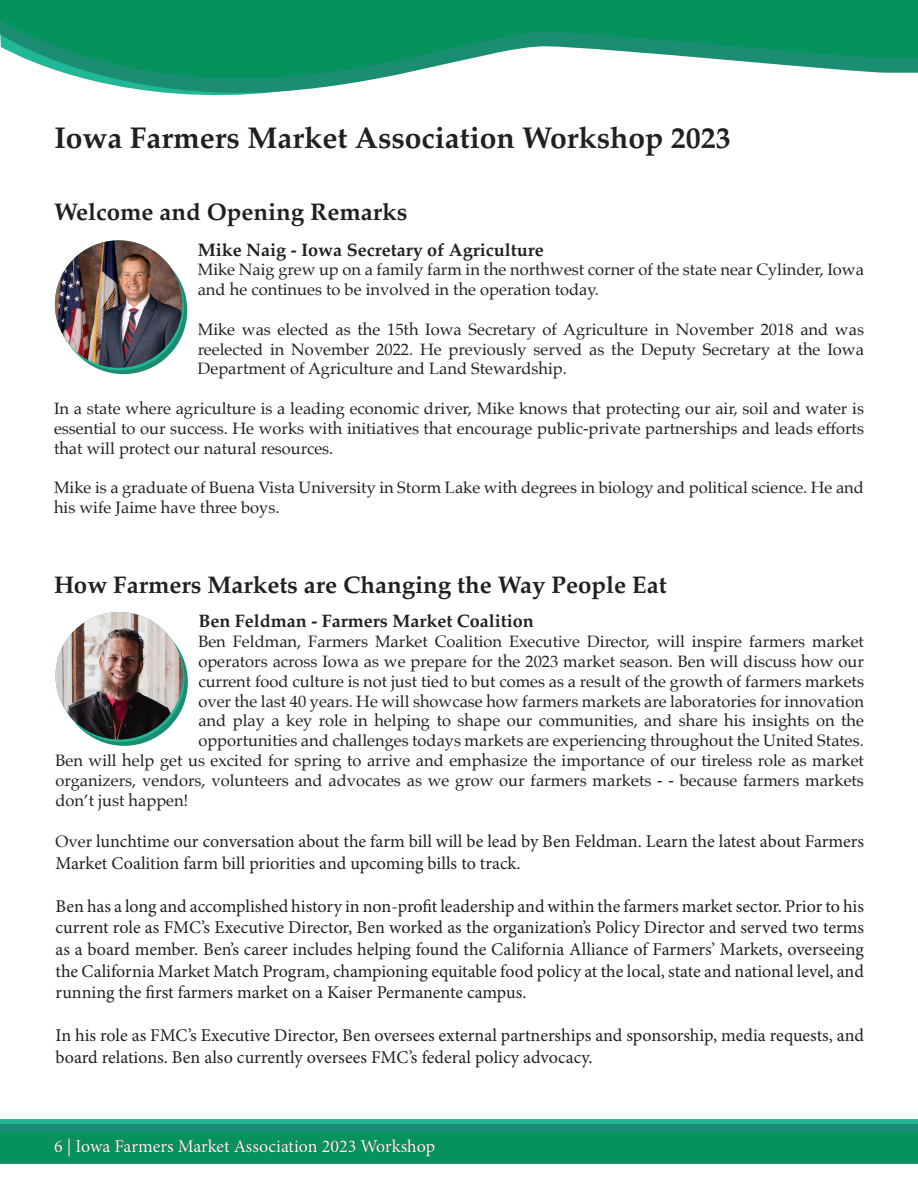
<style>
.page{position:relative;width:918px;height:1188px;background:#fff}
.page>*{position:absolute;margin:0;border:0;box-sizing:border-box;transform-origin:0 0}
.t1{font:700 30px "Palatino";color:#231f20}
.t2{font:700 24px "Palatino";color:#231f20}
.t3{font:18px/21.6px "Minion Pro";color:#231f20}
.t4{font:700 18px "Palatino";color:#231f20}
.t5{font:18px "Minion Pro";letter-spacing:-.005em;color:#fff}
.t6{font:16.5px/19.8px "Palatino";color:#231f20}
.s1{font-family:"Palatino";font-size:16.5px}
</style>
<div class="page">
<svg style="left:0;top:1119px;width:918px;height:6px;fill:#20b897"></svg>
<div style="left:0;top:1125px;width:918px;height:39px;background:#1a8d72"></div>
<div style="left:0;top:1133px;width:918px;height:29px;background:#05925d"></div>
<div style="left:60px;top:247px;width:127px;height:127px;background:#1a8d72;border-radius:50%"></div>
<svg style="left:56px;top:243px;width:128px;height:127px"></svg>
<img style="left:55px;top:240px;width:127px;height:128px;border-radius:64px">
<svg style="left:60px;top:618px;width:128px;height:128px"></svg>
<img style="left:56px;top:612px;width:127px;height:128px;border-radius:64px">
<svg style="left:99px;top:82px;width:259px;height:14px"></svg>
<svg style="left:0;top:0;width:918px;height:82px;fill:#05925d"></svg>
<p class="t1" style="left:54px;top:112px;width:678px">Iowa Farmers Market Association Workshop 2023</p>
<p class="t2" style="left:54px;top:191px;width:355px">Welcome and Opening Remarks</p>
<p class="t4" style="left:198px;top:234px;width:347px">Mike Naig - Iowa Secretary of Agriculture</p>
<p class="t6" style="left:198px;top:260px;width:668px">Mike Naig grew up on a family farm in the northwest corner of the state near Cylinder, Iowa and he continues to be involved in the operation today.</p>
<p class="t6" style="left:198px;top:319px;width:668px;text-align:justify">Mike was elected as the 15th Iowa Secretary of Agriculture in November 2018 and was reelected in November 2022. He previously served as the Deputy Secretary at the Iowa Department of Agriculture and Land Stewardship.</p>
<p class="t6" style="left:54px;top:398px;width:812px;text-align:justify">In a state where agriculture is a leading economic driver, Mike knows that protecting our air, soil and water is essential to our success. He works with initiatives that encourage public-private partnerships and leads efforts that will protect our natural resources.</p>
<p class="t6" style="left:54px;top:478px;width:812px">Mike is a graduate of Buena Vista University in Storm Lake with degrees in biology and political science. He and his wife Jaime have three boys.</p>
<p class="t2" style="left:54px;top:564px;width:614px">How Farmers Markets are Changing the Way People Eat</p>
<p class="t4" style="left:198px;top:606px;width:337px">Ben Feldman - Farmers Market Coalition</p>
<p class="t6" style="left:198px;top:631px;width:667px">Ben Feldman, Farmers Market Coalition Executive Director, will inspire farmers market</p>
<p class="t6" style="left:198px;top:651px;width:667px">operators across Iowa as we prepare for the 2023 market season. Ben will discuss how our</p>
<p class="t6" style="left:198px;top:671px;width:667px">current food culture is not just tied to but comes as a result of the growth of farmers markets</p>
<p class="t6" style="left:198px;top:691px;width:667px">over the last 40 years. He will showcase how farmers markets are laboratories for innovation</p>
<p class="t6" style="left:198px;top:711px;width:667px">and play a key role in helping to shape our communities, and share his insights on the</p>
<p class="t6" style="left:198px;top:730px;width:667px">opportunities and challenges todays markets are experiencing throughout the United States.</p>
<p class="t6" style="left:56px;top:750px;width:810px">Ben will help get us excited for spring to arrive and emphasize the importance of our tireless role as market</p>
<p class="t6" style="left:56px;top:770px;width:810px">organizers, vendors, volunteers and advocates as we grow our farmers markets - - because farmers markets</p>
<p class="t6" style="left:56px;top:790px;width:134px">don’t just happen!</p>
<p class="t3" style="left:56px;top:830px;width:810px"><span class="s1">Over</span> lunchtime our conversation about the farm bill will be lead by Ben Feldman. Learn the latest about Farmers<br>Market Coalition farm bill priorities and upcoming bills to track.</p>
<p class="t3" style="left:56px;top:895px;width:810px;text-align:justify">Ben has a long and accomplished history in non-profit leadership and within the farmers market sector. Prior to his current role as FMC’s Executive Director, Ben worked as the organization’s Policy Director and served two terms as a board member. Ben’s career includes helping found the California Alliance of Farmers’ Markets, overseeing the California Market Match Program, championing equitable food policy at the local, state and national level, and running the first farmers market on a Kaiser Permanente campus.</p>
<p class="t3" style="left:56px;top:1025px;width:810px">In his role as FMC’s Executive Director, Ben oversees external partnerships and sponsorship, media requests, and board relations. Ben also currently oversees FMC’s federal policy advocacy.</p>
<p class="t5" style="left:54px;top:1134px;width:383px">6 | Iowa Farmers Market Association 2023 Workshop</p>
</div>
